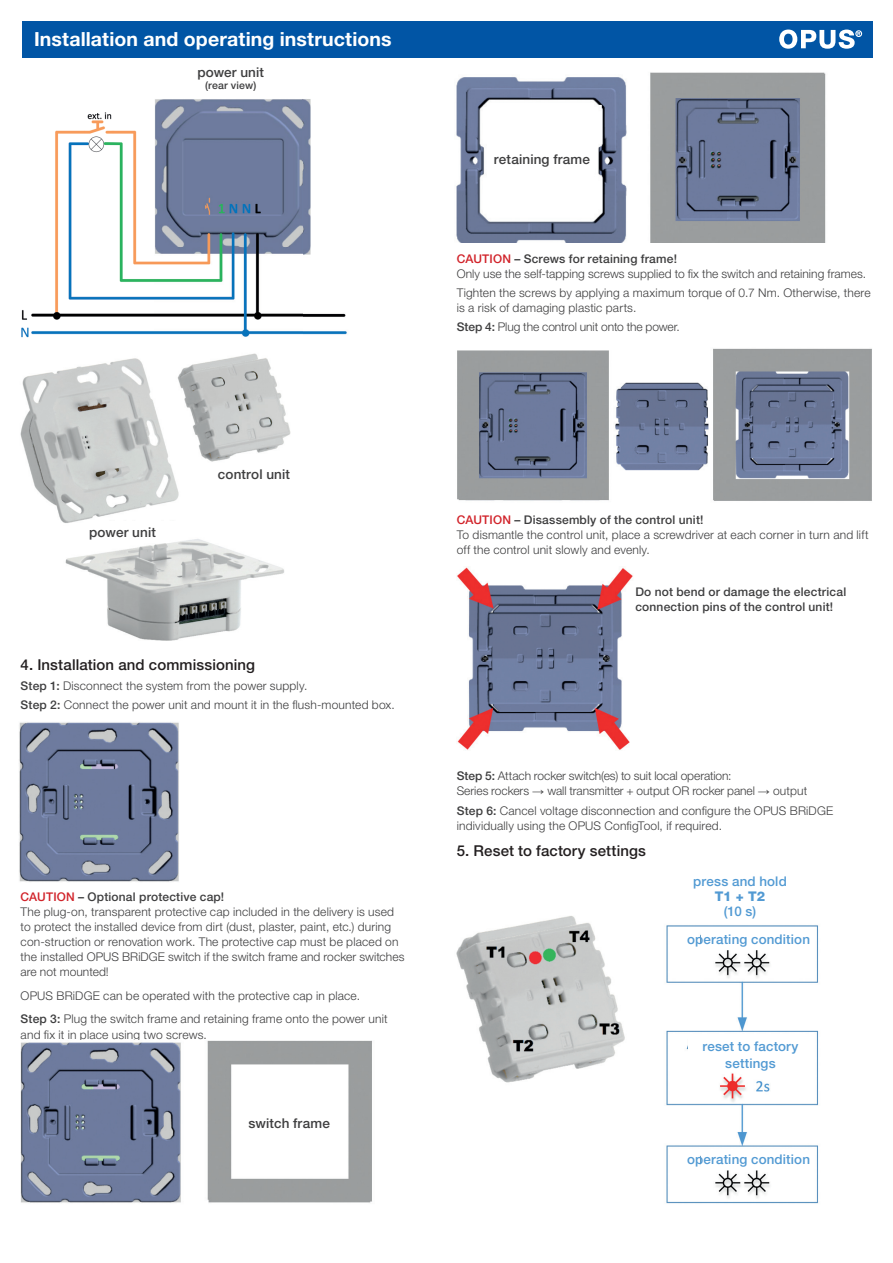
<style>
.page{position:relative;width:893px;height:1263px;background:#fff}
.page>*{position:absolute;margin:0;border:0;box-sizing:border-box;transform-origin:0 0}
.t1{font:700 19.5px "Helvetica Neue LT Pro";letter-spacing:.005em;color:#fff}
.t2{font:500 15px "Helvetica Neue LT Pro";letter-spacing:.005em;color:#231f20}
.t3{font:500 13.5px "Helvetica Neue LT Pro";letter-spacing:.01em;color:#3e3e3f}
.t4{font:500 13.35px/17.2px "Helvetica Neue LT Pro";letter-spacing:.01em;color:#529ad3;text-align:center}
.t5{font:800 13.35px "Helvetica Neue LT Pro";color:#529ad3}
.t6{font:300 12px/15px "Helvetica Neue LT Pro";letter-spacing:.01em;color:#3e3e3f}
.t7{font:500 12px/15px "Helvetica Neue LT Pro";letter-spacing:.015em;color:#3e3e3f}
.t8{font:500 10.5px "Helvetica Neue LT Pro";letter-spacing:.02em;color:#3e3e3f}
.s1{font-weight:500;color:#d1232a}
.s2{font-weight:500}
.s3{font-family:"Arial Narrow";font-weight:400}
</style>
<div class="page">
<img style="left:666px;top:925px;width:153px;height:279px">
<img style="left:456px;top:916px;width:169px;height:167px">
<div style="left:688px;top:1037px;width:125px;height:35px;background:#fff"></div>
<div style="left:701px;top:1154px;width:104px;height:15px;background:#fff"></div>
<div style="left:701px;top:929px;width:95px;height:20px;background:#fff"></div>
<img style="left:650px;top:72px;width:176px;height:171px">
<img style="left:20px;top:353px;width:271px;height:288px">
<img style="left:21px;top:99px;width:326px;height:239px">
<img style="left:457px;top:567px;width:176px;height:183px">
<img style="left:457px;top:350px;width:152px;height:151px">
<img style="left:615px;top:382px;width:94px;height:89px">
<img style="left:713px;top:348px;width:159px;height:153px">
<div style="left:22px;top:21px;width:850px;height:37px;background:#0155a5"></div>
<svg style="left:779px;top:30px;width:83px;height:19px"></svg>
<img style="left:20px;top:1041px;width:352px;height:162px">
<img style="left:19px;top:722px;width:160px;height:160px">
<img style="left:456px;top:77px;width:171px;height:165px">
<div style="left:105px;top:521px;width:86px;height:13px;background:#fff"></div>
<div style="left:231px;top:461px;width:64px;height:19px;background:#fff"></div>
<div style="left:241px;top:1075px;width:93px;height:19px;background:#fff"></div>
<div style="left:495px;top:111px;width:93px;height:26px;background:#fff"></div>
<h1 class="t1" style="left:34px;top:27px;width:359px">Installation and operating instructions</h1>
<p class="t3" style="left:197px;top:64px;width:68px">power unit</p>
<p class="t8" style="left:205px;top:79px;width:53px">(rear view)</p>
<p class="t3" style="left:494px;top:151px;width:97px">retaining frame</p>
<p class="t6" style="left:457px;top:251px;width:411px"><span class="s1">CAUTION</span> <span class="s2">– Screws for retaining frame!<br></span>Only use the self-tapping screws supplied to fix the switch and retaining frames.</p>
<p class="t6" style="left:457px;top:285px;width:415px">Tighten the screws by applying a maximum torque of 0.7 Nm. Otherwise, there is a risk of damaging plastic parts.</p>
<p class="t6" style="left:457px;top:319px;width:225px"><span class="s2">Step 4:</span> Plug the control unit onto the power.</p>
<p class="t3" style="left:89px;top:524px;width:68px">power unit</p>
<p class="t3" style="left:218px;top:466px;width:74px">control unit</p>
<p class="t2" style="left:21px;top:656px;width:236px">4. Installation and commissioning</p>
<p class="t6" style="left:21px;top:675px;width:376px;line-height:19.2px"><span class="s2">Step 1:</span> Disconnect the system from the power supply.<br><span class="s2">Step 2:</span> Connect the power unit and mount it in the flush-mounted box.</p>
<p class="t6" style="left:21px;top:889px;width:385px"><span class="s1">CAUTION</span> <span class="s2">– Optional protective cap!<br></span>The plug-on, transparent protective cap included in the delivery is used to protect the installed device from dirt (dust, plaster, paint, etc.) during con-struction or renovation work. The protective cap must be placed on the installed OPUS BRiDGE switch if the switch frame and rocker switches are not mounted!</p>
<p class="t6" style="left:21px;top:984px;width:368px;line-height:23.5px">OPUS BRiDGE can be operated with the protective cap in place.<br><span class="s2">Step 3:</span> Plug the switch frame and retaining frame onto the power unit</p>
<p class="t6" style="left:21px;top:1026px;width:188px">and fix it in place using two screws.</p>
<p class="t3" style="left:248px;top:1115px;width:83px">switch frame</p>
<p class="t6" style="left:457px;top:512px;width:413px"><span class="s1">CAUTION</span> <span class="s2">– Disassembly of the control unit!<br></span>To dismantle the control unit, place a screwdriver at each corner in turn and lift off the control unit slowly and evenly.</p>
<p class="t7" style="left:635px;top:584px;width:212px">Do not bend or damage the electrical connection pins of the control unit!</p>
<p class="t6" style="left:457px;top:768px;width:352px"><span class="s2">Step 5:</span> Attach rocker switch(es) to suit local operation:<br>Series rockers <span class="s3">→</span> wall transmitter + output OR rocker panel <span class="s3">→</span> output</p>
<p class="t6" style="left:457px;top:802px;width:378px"><span class="s2">Step 6:</span> Cancel voltage disconnection and configure the OPUS BRiDGE individually using the OPUS ConfigTool, if required.</p>
<p class="t2" style="left:457px;top:842px;width:191px">5. Reset to factory settings</p>
<p class="t4" style="left:693px;top:872px;width:95px">press and hold</p>
<p class="t5" style="left:715px;top:888px;width:52px">T1 + T2</p>
<p class="t4" style="left:724px;top:903px;width:34px">(10 s)</p>
<p class="t4" style="left:687px;top:930px;width:124px">operating condition</p>
<p class="t4" style="left:702px;top:1037px;width:97px">reset to factory settings</p>
<p class="t4" style="left:687px;top:1150px;width:124px">operating condition</p>
</div>
